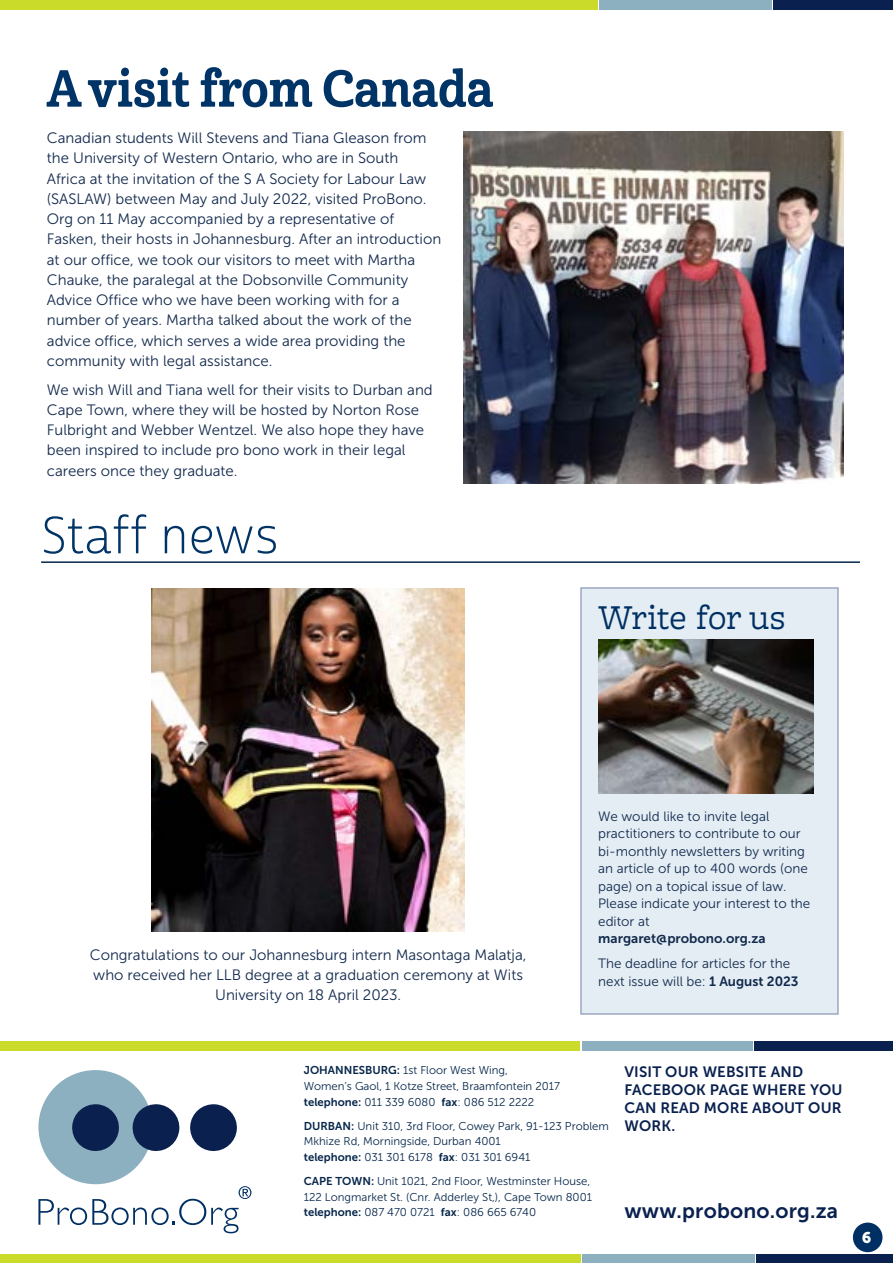
<style>
.page{position:relative;width:893px;height:1263px;background:#fff}
.page>*{position:absolute;margin:0;border:0;box-sizing:border-box;transform-origin:0 0}
.t1{font:50.55px "Cabrito Con Bol";color:#003466}
.t2{font:50.55px "Cabrito Sans Nor Lig";color:#003466}
.t3{font:36.3px "Freight Macro Pro";color:#003063}
.t4{font:21px "Museo Sans 700";letter-spacing:.01em;color:#0a214f}
.t5{font:15.45px "Museo 900";color:#fff}
.t6{font:15px/20.2px "Museo Sans 300";color:#12294d}
.t7{font:15px/18px "Museo Sans 700";letter-spacing:.01em;color:#0a214f}
.t8{font:13.5px/17.5px "Museo Sans 300";color:#12294d}
.t9{font:13.5px "Museo Sans 700";color:#12294d}
.t10{font:11.4px/15.6px "Museo Sans 300";color:#06264a}
.s1{font-family:"Museo Sans 700"}
</style>
<div class="page">
<div style="left:0;top:1254px;width:580px;height:9px;background:#cadb2a"></div>
<div style="left:757px;top:1254px;width:136px;height:9px;background:#0a214f"></div>
<div style="left:583px;top:1254px;width:172px;height:9px;background:#8cb0bf"></div>
<div style="left:0;top:0;width:597px;height:9px;background:#cadb2a"></div>
<div style="left:774px;top:0;width:119px;height:9px;background:#0a214f"></div>
<div style="left:600px;top:0;width:172px;height:9px;background:#8cb0bf"></div>
<div style="left:853px;top:1222px;width:29px;height:30px;background:#003063;border-radius:50%"></div>
<div style="left:38px;top:1070px;width:115px;height:114px;background:#8cb0bf;border-radius:50%"></div>
<svg style="left:190px;top:1104px;width:47px;height:47px"></svg>
<svg style="left:132px;top:1103px;width:48px;height:49px"></svg>
<svg style="left:72px;top:1104px;width:47px;height:47px"></svg>
<div style="left:0;top:1041px;width:580px;height:9px;background:#cadb2a"></div>
<div style="left:755px;top:1041px;width:138px;height:9px;background:#0a214f"></div>
<div style="left:582px;top:1041px;width:170px;height:9px;background:#8cb0bf"></div>
<svg style="left:38px;top:1186px;width:213px;height:47px"></svg>
<div style="left:580px;top:587px;width:259px;height:428px;background:#e3edf3;border:1px solid #949ebd"></div>
<img style="left:598px;top:639px;width:215px;height:154px">
<img style="left:463px;top:132px;width:380px;height:351px">
<img style="left:151px;top:588px;width:314px;height:344px">
<hr style="left:41px;top:561px;width:819px;height:2px;background:#06264a">
<h1 class="t1" style="left:47px;top:57px;width:448px">A visit from Canada</h1>
<p class="t6" style="left:47px;top:128px;width:396px">Canadian students Will Stevens and Tiana Gleason from the University of Western Ontario, who are in South<br>Africa at the invitation of the S A Society for Labour Law (SASLAW) between May and July 2022, visited ProBono.<br>Org on 11 May accompanied by a representative of Fasken, their hosts in Johannesburg. After an introduction at our office, we took our visitors to meet with Martha Chauke, the paralegal at the Dobsonville Community Advice Office who we have been working with for a number of years. Martha talked about the work of the advice office, which serves a wide area providing the community with legal assistance.</p>
<p class="t6" style="left:47px;top:379px;width:387px">We wish Will and Tiana well for their visits to Durban and Cape Town, where they will be hosted by Norton Rose Fulbright and Webber Wentzel. We also hope they have been inspired to include pro bono work in their legal careers once they graduate.</p>
<h1 class="t2" style="left:41px;top:505px;width:239px">Staff news</h1>
<h2 class="t3" style="left:598px;top:592px;width:189px">Write for us</h2>
<p class="t6" style="left:90px;top:944px;width:438px;text-align:center">Congratulations to our Johannesburg intern Masontaga Malatja, who received her LLB degree at a graduation ceremony at Wits<br>University on 18 April 2023.</p>
<p class="t8" style="left:598px;top:807px;width:214px">We would like to invite legal practitioners to contribute to our bi-monthly newsletters by writing an article of up to 400 words (one page) on a topical issue of law.<br>Please indicate your interest to the editor at</p>
<p class="t9" style="left:598px;top:931px;width:169px">margaret@probono.org.za</p>
<p class="t8" style="left:598px;top:955px;width:202px">The deadline for articles for the next issue will be: <span class="s1">1 August 2023</span></p>
<p class="t10" style="left:304px;top:1063px;width:258px"><span class="s1">JOHANNESBURG:</span> 1st Floor West Wing,<br>Women’s Gaol, 1 Kotze Street, Braamfontein 2017 <span class="s1">telephone:</span> 011 339 6080 <span class="s1">fax</span>: 086 512 2222</p>
<p class="t10" style="left:304px;top:1118px;width:307px"><span class="s1">DURBAN:</span> Unit 310, 3rd Floor, Cowey Park, 91-123 Problem<br>Mkhize Rd, Morningside, Durban 4001<br><span class="s1">telephone:</span> 031 301 6178 <span class="s1">fax</span>: 031 301 6941</p>
<p class="t10" style="left:304px;top:1173px;width:290px"><span class="s1">CAPE TOWN:</span> Unit 1021, 2nd Floor, Westminster House,<br>122 Longmarket St. (Cnr. Adderley St,), Cape Town 8001 <span class="s1">telephone:</span> 087 470 0721 <span class="s1">fax</span>: 086 665 6740</p>
<p class="t7" style="left:624px;top:1063px;width:220px">VISIT OUR WEBSITE AND<br>FACEBOOK PAGE WHERE YOU<br>CAN READ MORE ABOUT OUR<br>WORK.</p>
<h3 class="t4" style="left:624px;top:1199px;width:215px">www.probono.org.za</h3>
<p class="t5" style="left:862px;top:1228px;width:11px">6</p>
</div>
